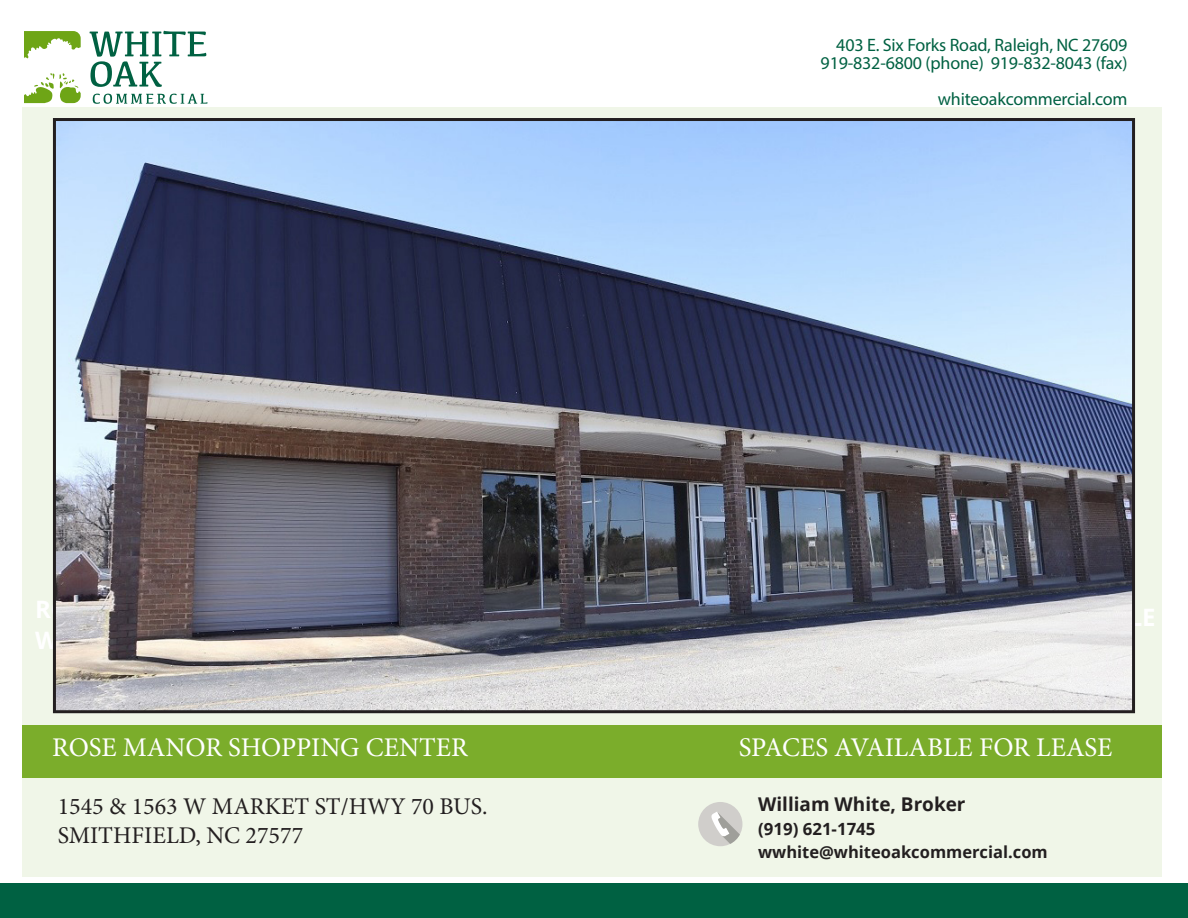
<style>
.page{position:relative;width:1188px;height:918px;background:#fff}
.page>*{position:absolute;margin:0;border:0;box-sizing:border-box;transform-origin:0 0}
.t1{font:27px "Minion Pro";color:#fff}
.t2{font:24px "Minion Pro";color:#231f20}
.t3{font:700 18.9px "Open Sans";color:#231f20}
.t4{font:18px "Myriad Pro";letter-spacing:-.01em;color:#006142}
.t5{font:700 16.8px "Open Sans";color:#231f20}
.t6{font:700 16.5px "Open Sans";color:#231f20}
</style>
<div class="page">
<div style="left:22px;top:107px;width:1140px;height:769px;background:#f0f6e8"></div>
<div style="left:22px;top:725px;width:1140px;height:52px;background:#7bad2b"></div>
<div style="left:698px;top:802px;width:44px;height:44px;background:#d0cecb;border-radius:50%"></div>
<svg style="left:711px;top:812px;width:29px;height:32px"></svg>
<svg style="left:25px;top:31px;width:56px;height:72px"></svg>
<svg style="left:90px;top:31px;width:116px;height:56px"></svg>
<svg style="left:93px;top:94px;width:115px;height:10px"></svg>
<div style="left:0;top:884px;width:1188px;height:34px;background:#006142"></div>
<img style="left:57px;top:122px;width:1074px;height:587px">
<div style="left:53px;top:118px;width:1082px;height:595px;border:3px solid #231f20"></div>
<p class="t4" style="left:836px;top:33px;width:293px">403 E. Six Forks Road, Raleigh, NC 27609</p>
<p class="t4" style="left:821px;top:51px;width:308px">919-832-6800 (phone) 919-832-8043 (fax)</p>
<p class="t4" style="left:938px;top:87px;width:191px">whiteoakcommercial.com</p>
<p class="t1" style="left:52px;top:729px;width:417px">ROSE MANOR SHOPPING CENTER</p>
<p class="t1" style="left:739px;top:729px;width:375px">SPACES AVAILABLE FOR LEASE</p>
<p class="t2" style="left:58px;top:790px;width:432px">1545 &amp; 1563 W MARKET ST/HWY 70 BUS.</p>
<p class="t2" style="left:58px;top:819px;width:247px">SMITHFIELD, NC 27577</p>
<p class="t3" style="left:758px;top:791px;width:209px">William White, Broker</p>
<p class="t5" style="left:758px;top:817px;width:119px">(919) 621-1745</p>
<p class="t6" style="left:758px;top:840px;width:291px">wwhite@whiteoakcommercial.com</p>
</div>
